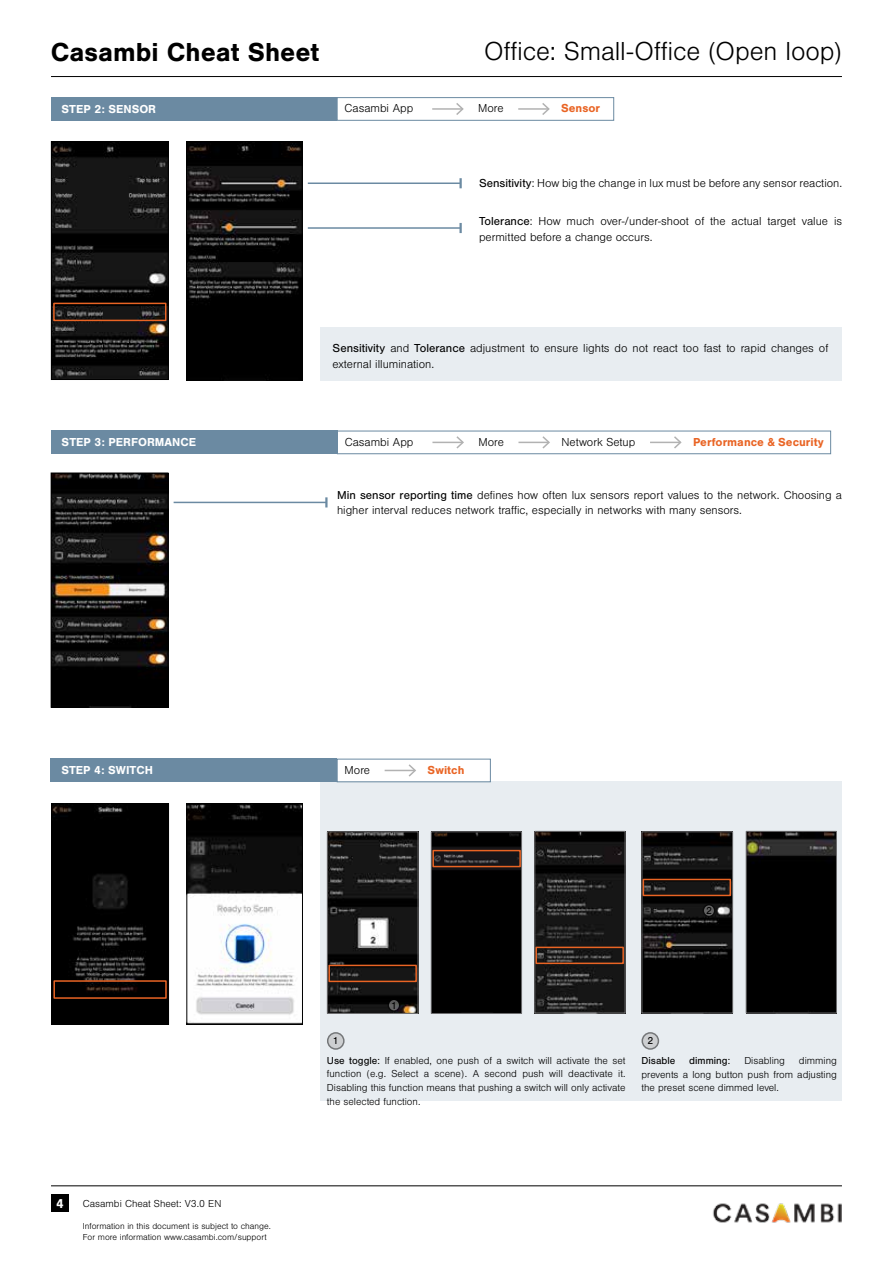
<style>
.page{position:relative;width:893px;height:1263px;background:#fff}
.page>*{position:absolute;margin:0;border:0;box-sizing:border-box;transform-origin:0 0}
.t1{font:300 27px "Nimbus San";color:#000}
.t2{font:700 27px "Nimbus San";color:#000}
.t3{font:700 13.5px "Nimbus San";color:#fff}
.t4{font:300 12px/16.5px "Nimbus San";color:#000}
.t5{font:700 12px "Nimbus San";color:#fff}
.t6{font:700 12px "Nimbus San";color:#e96424}
.t7{font:300 10.5px/13.5px "Nimbus San";color:#000;text-align:justify}
.t8{font:10.5px "Nimbus San";color:#000}
.t9{font:300 9px/10.8px "Nimbus San";color:#000}
.s1{font-weight:400}
</style>
<div class="page">
<img style="left:707px;top:1186px;width:135px;height:37px">
<hr style="left:51px;top:76px;width:791px;height:1px;background:#000">
<hr style="left:51px;top:1185px;width:791px;height:1px;background:#000">
<div style="left:51px;top:1194px;width:18px;height:18px;background:#000"></div>
<div style="left:320px;top:327px;width:522px;height:53px;background:#e8edf1"></div>
<div style="left:320px;top:781px;width:521px;height:319px;background:#e8edf1"></div>
<hr style="left:518px;top:108px;width:31px;height:2px;background:#b2b2b2">
<svg style="left:541px;top:103px;width:9px;height:12px"></svg>
<div style="left:51px;top:97px;width:286px;height:24px;background:#6b8aa2"></div>
<div style="left:337px;top:97px;width:277px;height:24px;border:1px solid #6b8aa2"></div>
<hr style="left:432px;top:108px;width:31px;height:2px;background:#b2b2b2">
<svg style="left:455px;top:103px;width:9px;height:12px"></svg>
<img style="left:53px;top:143px;width:114px;height:235px">
<div style="left:51px;top:141px;width:118px;height:239px;border:1px solid #000"></div>
<img style="left:188px;top:143px;width:113px;height:236px">
<div style="left:186px;top:141px;width:117px;height:240px;border:1px solid #000"></div>
<div style="left:53px;top:303px;width:113px;height:18px;border:2px solid #e96424"></div>
<div style="left:51px;top:431px;width:286px;height:23px;background:#6b8aa2"></div>
<hr style="left:650px;top:442px;width:30px;height:1px;background:#b2b2b2">
<svg style="left:672px;top:436px;width:10px;height:13px"></svg>
<hr style="left:518px;top:442px;width:31px;height:1px;background:#b2b2b2">
<svg style="left:541px;top:436px;width:9px;height:13px"></svg>
<div style="left:337px;top:431px;width:494px;height:23px;border:1px solid #6b8aa2"></div>
<hr style="left:432px;top:442px;width:31px;height:1px;background:#b2b2b2">
<svg style="left:455px;top:436px;width:9px;height:13px"></svg>
<hr style="left:174px;top:502px;width:152px;height:1px;background:#6b8aa2">
<svg style="left:325px;top:497px;width:3px;height:10px"></svg>
<div style="left:51px;top:759px;width:286px;height:23px;background:#6b8aa2"></div>
<hr style="left:385px;top:770px;width:30px;height:1px;background:#b2b2b2">
<svg style="left:407px;top:764px;width:9px;height:13px"></svg>
<div style="left:337px;top:759px;width:154px;height:23px;border:1px solid #6b8aa2"></div>
<img style="left:53px;top:805px;width:114px;height:217px">
<div style="left:51px;top:803px;width:118px;height:221px;border:1px solid #000"></div>
<img style="left:188px;top:805px;width:113px;height:217px">
<div style="left:186px;top:803px;width:117px;height:221px;border:1px solid #000"></div>
<img style="left:329px;top:833px;width:87px;height:179px">
<div style="left:327px;top:831px;width:91px;height:183px;border:1px solid #6e6e70"></div>
<div style="left:53px;top:980px;width:114px;height:19px;border:2px solid #e96424"></div>
<img style="left:433px;top:833px;width:87px;height:179px">
<div style="left:431px;top:831px;width:91px;height:183px;border:1px solid #6e6e70"></div>
<img style="left:643px;top:833px;width:88px;height:178px">
<div style="left:641px;top:831px;width:92px;height:182px;border:1px solid #6e6e70"></div>
<img style="left:748px;top:833px;width:87px;height:178px">
<div style="left:746px;top:831px;width:91px;height:182px;border:1px solid #6e6e70"></div>
<hr style="left:308px;top:182px;width:153px;height:2px;background:#6b8aa2">
<svg style="left:459px;top:178px;width:3px;height:10px"></svg>
<hr style="left:308px;top:227px;width:153px;height:2px;background:#6b8aa2">
<svg style="left:459px;top:223px;width:3px;height:10px"></svg>
<div style="left:432px;top:850px;width:89px;height:17px;border:2px solid #e96424"></div>
<img style="left:536px;top:833px;width:87px;height:178px">
<div style="left:534px;top:831px;width:91px;height:182px;border:1px solid #6e6e70"></div>
<div style="left:388px;top:999px;width:12px;height:12px;background:#606060;border-radius:50%"></div>
<div style="left:387px;top:998px;width:13px;height:14px;border:2px solid #000;border-radius:50%"></div>
<div style="left:535px;top:947px;width:89px;height:17px;border:2px solid #e96424"></div>
<div style="left:643px;top:879px;width:88px;height:17px;border:2px solid #e96424"></div>
<svg style="left:328px;top:1033px;width:16px;height:16px"></svg>
<div style="left:327px;top:1032px;width:18px;height:18px;border:2px solid #000;border-radius:50%"></div>
<div style="left:642px;top:1033px;width:16px;height:16px;background:#cdcfd1;border-radius:50%"></div>
<div style="left:641px;top:1032px;width:18px;height:18px;border:2px solid #000;border-radius:50%"></div>
<div style="left:328px;top:965px;width:89px;height:17px;border:2px solid #e96424"></div>
<div style="left:703px;top:905px;width:12px;height:11px;background:#636363;border-radius:50%"></div>
<div style="left:702px;top:904px;width:13px;height:13px;border:2px solid #000;border-radius:50%"></div>
<img style="left:53px;top:475px;width:113px;height:231px">
<div style="left:51px;top:473px;width:117px;height:235px;border:1px solid #000"></div>
<h1 class="t2" style="left:51px;top:36px;width:270px">Casambi Cheat Sheet</h1>
<h1 class="t1" style="left:484px;top:37px;width:359px">Office: Small-Office (Open loop)</h1>
<p class="t5" style="left:62px;top:102px;width:96px">STEP 2: SENSOR</p>
<p class="t4" style="left:345px;top:101px;width:70px">Casambi App</p>
<p class="t4" style="left:478px;top:101px;width:27px">More</p>
<p class="t6" style="left:561px;top:102px;width:40px">Sensor</p>
<p class="t4" style="left:479px;top:175px;width:365px"><span class="s1">Sensitivity</span>: How big the change in lux must be before any sensor reaction.</p>
<p class="t4" style="left:479px;top:213px;width:365px"><span class="s1">Tolerance</span>: How much over-/under-shoot of the actual target value is permitted before a change occurs.</p>
<p class="t4" style="left:333px;top:340px;width:497px"><span class="s1">Sensitivity</span> and <span class="s1">Tolerance</span> adjustment to ensure lights do not react too fast to rapid changes of external illumination.</p>
<p class="t5" style="left:62px;top:436px;width:136px">STEP 3: PERFORMANCE</p>
<p class="t4" style="left:345px;top:434px;width:70px">Casambi App</p>
<p class="t4" style="left:478px;top:434px;width:27px">More</p>
<p class="t4" style="left:561px;top:434px;width:75px">Network Setup</p>
<p class="t6" style="left:693px;top:435px;width:132px">Performance &amp; Security</p>
<p class="t4" style="left:337px;top:488px;width:506px;line-height:15px"><span class="s1">Min sensor reporting time</span> defines how often lux sensors report values to the network. Choosing a higher interval reduces network traffic, especially in networks with many sensors.</p>
<p class="t5" style="left:61px;top:764px;width:93px">STEP 4: SWITCH</p>
<p class="t4" style="left:345px;top:762px;width:27px">More</p>
<p class="t6" style="left:428px;top:763px;width:38px">Switch</p>
<p class="t8" style="left:391px;top:999px;width:7px">1</p>
<p class="t8" style="left:333px;top:1035px;width:7px">1</p>
<p class="t8" style="left:647px;top:1035px;width:7px">2</p>
<p class="t8" style="left:706px;top:905px;width:7px">2</p>
<p class="t3" style="left:56px;top:1196px;width:9px">4</p>
<p class="t7" style="left:83px;top:1197px;width:140px">Casambi Cheat Sheet: V3.0 EN</p>
<p class="t9" style="left:83px;top:1221px;width:189px">Information in this document is subject to change.<br>For more information www.casambi.com/support</p>
<p class="t7" style="left:327px;top:1054px;width:300px"><span class="s1">Use toggle:</span> If enabled, one push of a switch will activate the set function (e.g. Select a scene). A second push will deactivate it.<br>Disabling this function means that pushing a switch will only activate the selected function.</p>
<p class="t8" style="left:641px;top:1055px;width:35px">Disable</p>
<p class="t8" style="left:689px;top:1055px;width:43px">dimming:</p>
<p class="t7" style="left:744px;top:1054px;width:42px">Disabling</p>
<p class="t7" style="left:641px;top:1054px;width:197px;text-indent:157px">dimming prevents a long button push from adjusting the preset scene dimmed level.</p>
</div>
